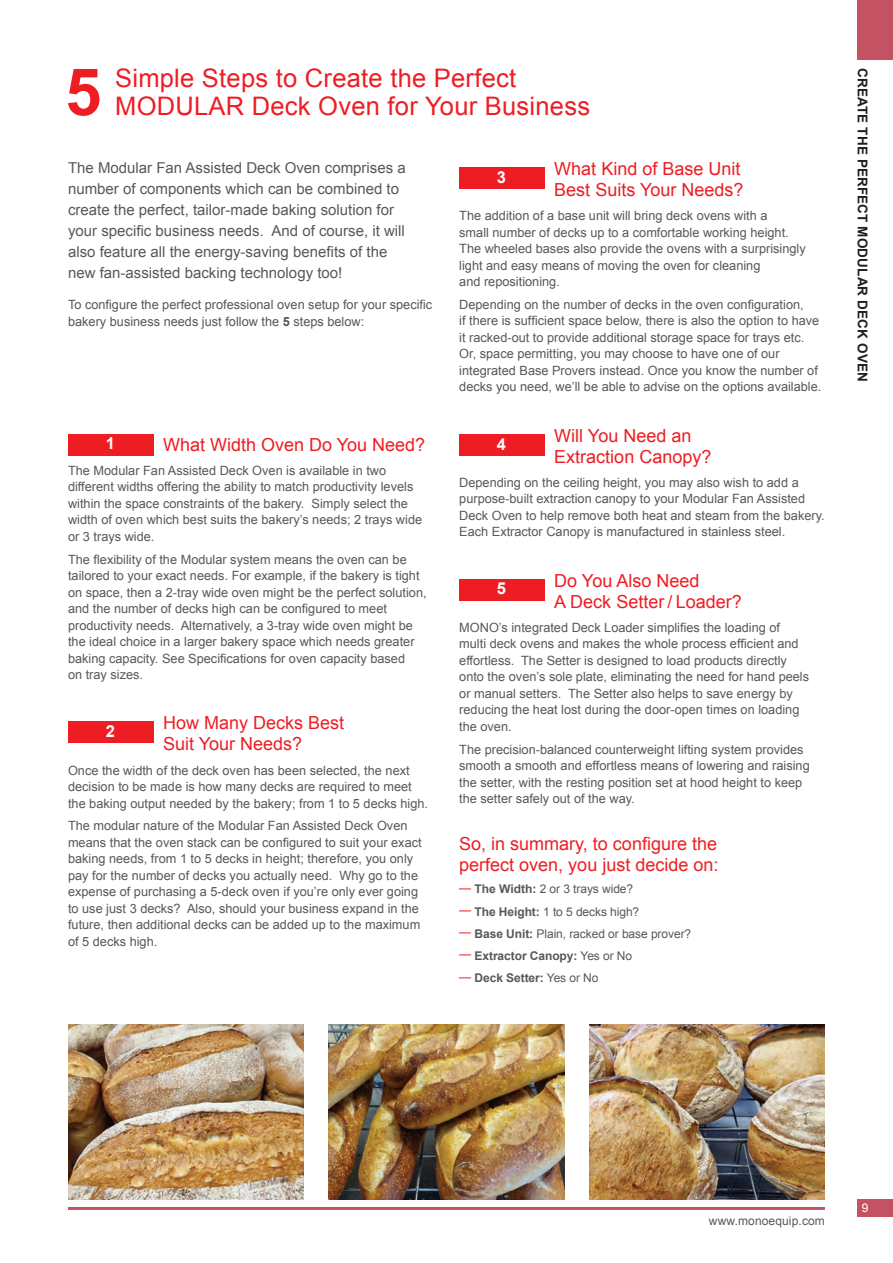
<style>
.page{position:relative;width:893px;height:1263px;background:#fff}
.page>*{position:absolute;margin:0;border:0;box-sizing:border-box;transform-origin:0 0}
.Page_header{font:700 65.25px "Arial";color:#ee1d23}
.Page_header-2{font:25.5px/28.5px "Arial";letter-spacing:.01em;color:#ee1d23}
.Sub_head_red{font:18px/21px "Arial";color:#ee1d23}
.Box_Numbers{font:700 16.5px "Arial";color:#fff}
.Intro1{font:15px/21px "Arial";color:#57585a}
.Side_section_title{font:700 13.5px "Arial";letter-spacing:.01em;color:#231f20}
.Body{font:12.75px/16.5px "Arial";color:#57585a}
.Equip_Guide_list{font:12px "Arial";letter-spacing:-.005em;color:#57585a}
.Equip_Guide_list-2{font:700 12px "Arial";letter-spacing:-.005em;color:#57585a}
.Folio{font:12px "Arial";color:#fff}
.s1{font-weight:700}
.s2{color:#ee1d23}
.s3{font-weight:400;color:#ee1d23}
.s4{font-weight:400}
</style>
<div class="page">
<div style="left:858px;top:0;width:35px;height:60px;background:#c35363"></div>
<img style="left:68px;top:1025px;width:235px;height:174px">
<img style="left:329px;top:1025px;width:235px;height:174px">
<img style="left:590px;top:1025px;width:235px;height:174px">
<div style="left:68px;top:434px;width:85px;height:21px;background:#ee1d23"></div>
<div style="left:68px;top:722px;width:85px;height:21px;background:#ee1d23"></div>
<div style="left:459px;top:167px;width:85px;height:21px;background:#ee1d23"></div>
<div style="left:459px;top:434px;width:85px;height:21px;background:#ee1d23"></div>
<div style="left:459px;top:579px;width:85px;height:21px;background:#ee1d23"></div>
<hr style="left:68px;top:1207px;width:757px;height:3px;background:#c35363">
<div style="left:858px;top:1200px;width:35px;height:17px;background:#c35363"></div>
<p class="Page_header" style="left:65px;top:49px;width:38px">5</p>
<p class="Page_header-2" style="left:115px;top:64px;width:476px">Simple Steps to Create the Perfect<br>MODULAR Deck Oven for Your Business</p>
<p class="Intro1" style="left:68px;top:157px;width:339px">The Modular Fan Assisted Deck Oven comprises a number of components which can be combined to create the perfect, tailor-made baking solution for your specific business needs. And of course, it will also feature all the energy-saving benefits of the new fan-assisted backing technology too!</p>
<p class="Body" style="left:68px;top:297px;width:366px">To configure the perfect professional oven setup for your specific bakery business needs just follow the <span class="s1">5</span> steps below:</p>
<p class="Box_Numbers" style="left:106px;top:433px;width:11px">1</p>
<p class="Sub_head_red" style="left:163px;top:434px;width:264px">What Width Oven Do You Need?</p>
<p class="Body" style="left:68px;top:462px;width:356px">The Modular Fan Assisted Deck Oven is available in two different widths offering the ability to match productivity levels within the space constraints of the bakery. Simply select the width of oven which best suits the bakery’s needs; 2 trays wide or 3 trays wide.</p>
<p class="Body" style="left:68px;top:551px;width:360px">The flexibility of the Modular system means the oven can be tailored to your exact needs. For example, if the bakery is tight on space, then a 2-tray wide oven might be the perfect solution, and the number of decks high can be configured to meet productivity needs. Alternatively, a 3-tray wide oven might be the ideal choice in a larger bakery space which needs greater baking capacity. See Specifications for oven capacity based<br>on tray sizes.</p>
<p class="Box_Numbers" style="left:106px;top:721px;width:11px">2</p>
<p class="Sub_head_red" style="left:163px;top:713px;width:183px">How Many Decks Best<br>Suit Your Needs?</p>
<p class="Body" style="left:68px;top:762px;width:362px">Once the width of the deck oven has been selected, the next decision to be made is how many decks are required to meet the baking output needed by the bakery; from 1 to 5 decks high.</p>
<p class="Body" style="left:68px;top:818px;width:355px">The modular nature of the Modular Fan Assisted Deck Oven means that the oven stack can be configured to suit your exact baking needs, from 1 to 5 decks in height; therefore, you only pay for the number of decks you actually need. Why go to the expense of purchasing a 5-deck oven if you’re only ever going to use just 3 decks? Also, should your business expand in the future, then additional decks can be added up to the maximum of 5 decks high.</p>
<p class="Box_Numbers" style="left:497px;top:166px;width:11px">3</p>
<p class="Sub_head_red" style="left:554px;top:158px;width:191px">What Kind of Base Unit<br>Best Suits Your Needs?</p>
<p class="Body" style="left:459px;top:207px;width:348px">The addition of a base unit will bring deck ovens with a<br>small number of decks up to a comfortable working height.<br>The wheeled bases also provide the ovens with a surprisingly light and easy means of moving the oven for cleaning<br>and repositioning.</p>
<p class="Body" style="left:459px;top:296px;width:364px">Depending on the number of decks in the oven configuration,<br>if there is sufficient space below, there is also the option to have it racked-out to provide additional storage space for trays etc.<br>Or, space permitting, you may choose to have one of our integrated Base Provers instead. Once you know the number of decks you need, we’ll be able to advise on the options available.</p>
<p class="Box_Numbers" style="left:497px;top:433px;width:11px">4</p>
<p class="Sub_head_red" style="left:554px;top:425px;width:159px">Will You Need an<br>Extraction Canopy?</p>
<p class="Body" style="left:459px;top:474px;width:367px">Depending on the ceiling height, you may also wish to add a purpose-built extraction canopy to your Modular Fan Assisted Deck Oven to help remove both heat and steam from the bakery.<br>Each Extractor Canopy is manufactured in stainless steel.</p>
<p class="Box_Numbers" style="left:497px;top:578px;width:11px">5</p>
<p class="Sub_head_red" style="left:554px;top:570px;width:189px">Do You Also Need<br>A Deck Setter / Loader?</p>
<p class="Body" style="left:459px;top:619px;width:351px">MONO’s integrated Deck Loader simplifies the loading of multi deck ovens and makes the whole process efficient and effortless. The Setter is designed to load products directly onto the oven’s sole plate, eliminating the need for hand peels or manual setters. The Setter also helps to save energy by reducing the heat lost during the door-open times on loading the oven.</p>
<p class="Body" style="left:459px;top:741px;width:352px">The precision-balanced counterweight lifting system provides smooth a smooth and effortless means of lowering and raising the setter, with the resting position set at hood height to keep the setter safely out of the way.</p>
<p class="Sub_head_red" style="left:459px;top:833px;width:261px">So, in summary, to configure the perfect oven, you just decide on:</p>
<p class="Equip_Guide_list" style="left:459px;top:881px;width:175px"><span class="s2">—</span> <span class="s1">The Width:</span> 2 or 3 trays wide?</p>
<p class="Equip_Guide_list" style="left:459px;top:903px;width:182px"><span class="s2">—</span> <span class="s1">The Height:</span> 1 to 5 decks high?</p>
<p class="Equip_Guide_list" style="left:459px;top:926px;width:233px"><span class="s2">—</span> <span class="s1">Base Unit:</span> Plain, racked or base prover?</p>
<p class="Equip_Guide_list-2" style="left:459px;top:948px;width:174px"><span class="s3">—</span> Extractor Canopy: <span class="s4">Yes or No</span></p>
<p class="Equip_Guide_list-2" style="left:459px;top:970px;width:141px"><span class="s3">—</span> Deck Setter: <span class="s4">Yes or No</span></p>
<p class="Side_section_title" style="left:871px;top:68px;width:315px;rotate:90deg">CREATE THE PERFECT MODULAR DECK OVEN</p>
<p class="Equip_Guide_list" style="left:709px;top:1213px;width:117px">www.monoequip.com</p>
<p class="Folio" style="left:862px;top:1200px;width:8px">9</p>
</div>
